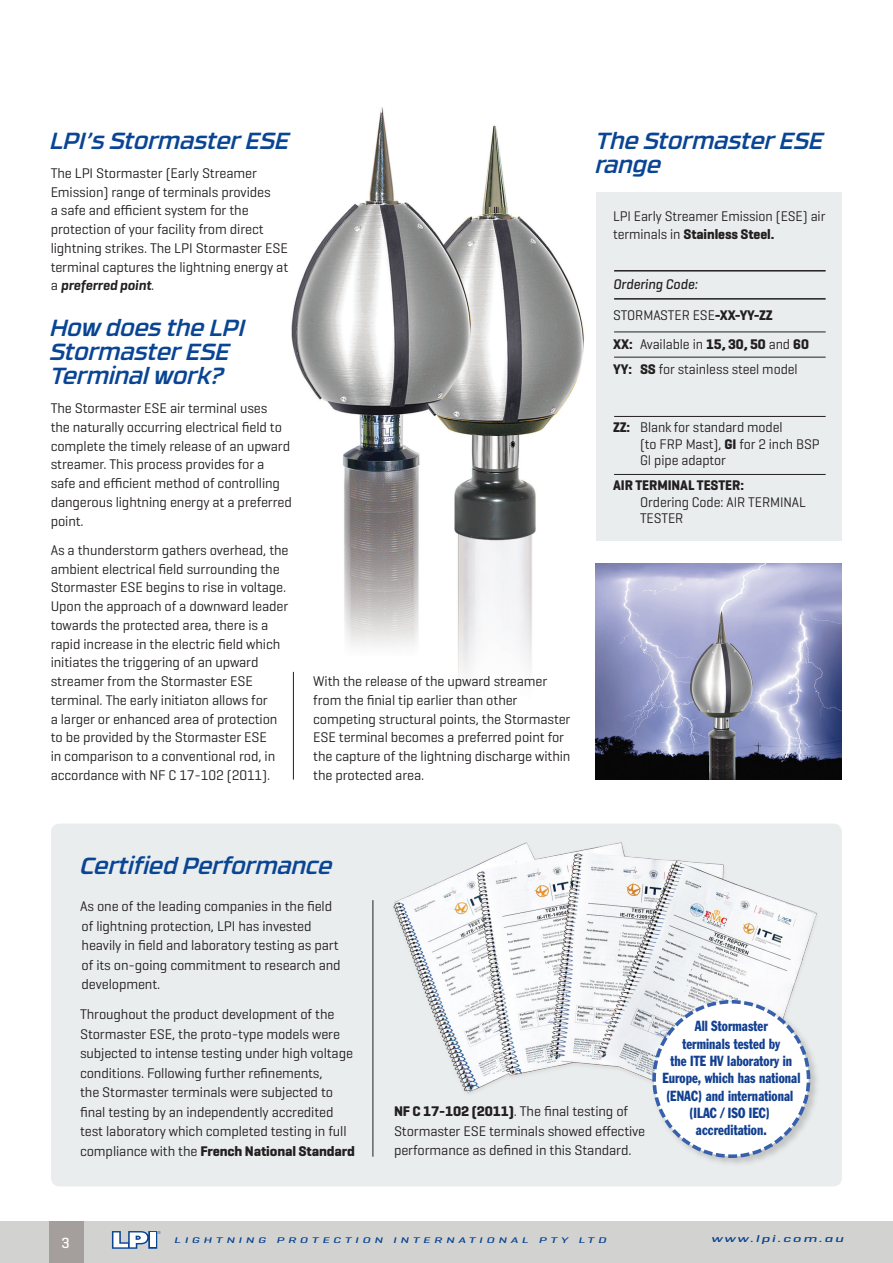
<style>
.page{position:relative;width:893px;height:1263px;background:#fff}
.page>*{position:absolute;margin:0;border:0;box-sizing:border-box;transform-origin:0 0}
.t1{font:23.25px/24px "RB No 3.1 Medium Italic RB No 3.1 Medium.vfb";color:#094594}
.t2{font:500 15px "Geogrotesque";color:#fff}
.t3{font:condensed 14.4px/17.2px "Franklin Gothic";letter-spacing:.005em;color:#123f90;text-align:center;scale:.87 1}
.t4{font:14.25px/18.8px "Geogrotesque";letter-spacing:-.01em;color:#231f20}
.t5{font:700 14.25px "Geogrotesque";letter-spacing:-.005em;color:#231f20}
.t6{font:italic 500 14.25px "Geogrotesque";letter-spacing:-.005em;color:#231f20}
.t7{font:italic 500 9.9px "Geogrotesque";letter-spacing:.1em;color:#094491;scale:1.7 1}
.t8{font:italic 500 8.4px "Geogrotesque";letter-spacing:.25em;color:#094491;scale:1.7 1}
.s1{font-weight:600;font-style:italic}
.s2{font-weight:700}
</style>
<div class="page">
<img style="left:291px;top:108px;width:294px;height:597px">
<div style="left:51px;top:823px;width:791px;height:363px;background:#eaeded;border-radius:9px"></div>
<div style="left:596px;top:193px;width:246px;height:348px;background:#eaeded"></div>
<hr style="left:614px;top:270px;width:212px;height:2px;background:#231f20">
<hr style="left:614px;top:332px;width:212px;height:1px;background:#231f20">
<hr style="left:614px;top:357px;width:212px;height:1px;background:#231f20">
<hr style="left:614px;top:416px;width:212px;height:1px;background:#231f20">
<hr style="left:614px;top:474px;width:212px;height:1px;background:#231f20">
<hr style="left:614px;top:298px;width:212px;height:2px;background:#231f20">
<div style="left:0;top:1221px;width:893px;height:42px;background:#d2d3d1"></div>
<div style="left:50px;top:1221px;width:34px;height:42px;background:#a49e9d"></div>
<svg style="left:112px;top:1231px;width:49px;height:18px"></svg>
<img style="left:393px;top:842px;width:424px;height:251px">
<hr style="left:373px;top:900px;width:1px;height:257px;background:#231f20">
<hr style="left:293px;top:672px;width:1px;height:108px;background:#231f20">
<img style="left:595px;top:563px;width:247px;height:217px">
<img style="left:649px;top:996px;width:168px;height:168px">
<div style="left:654px;top:1002px;width:155px;height:154px;background:#fff;border-radius:50%"></div>
<div style="left:652px;top:1000px;width:158px;height:158px;border:4px dashed #3660ad;border-radius:50%"></div>
<p class="t1" style="left:51px;top:127px;width:241px">LPI’s Stormaster ESE</p>
<p class="t4" style="left:51px;top:163px;width:208px">The LPI Stormaster (Early Streamer</p>
<p class="t4" style="left:51px;top:182px;width:239px">Emission) range of terminals provides<br>a safe and efficient system for the protection of your facility from direct lightning strikes. The LPI Stormaster ESE terminal captures the lightning energy at a <span class="s1">preferred point</span>.</p>
<p class="t1" style="left:51px;top:314px;width:196px">How does the LPI<br>Stormaster ESE<br>Terminal work?</p>
<p class="t4" style="left:51px;top:398px;width:243px">The Stormaster ESE air terminal uses<br>the naturally occurring electrical field to complete the timely release of an upward streamer. This process provides for a safe and efficient method of controlling dangerous lightning energy at a preferred point.</p>
<p class="t4" style="left:51px;top:540px;width:239px">As a thunderstorm gathers overhead, the ambient electrical field surrounding the Stormaster ESE begins to rise in voltage.<br>Upon the approach of a downward leader towards the protected area, there is a rapid increase in the electric field which initiates the triggering of an upward streamer from the Stormaster ESE terminal. The early initiaton allows for<br>a larger or enhanced area of protection to be provided by the Stormaster ESE<br>in comparison to a conventional rod, in accordance with NF C 17-102 (2011).</p>
<p class="t4" style="left:313px;top:671px;width:259px">With the release of the upward streamer from the finial tip earlier than other competing structural points, the Stormaster ESE terminal becomes a preferred point for the capture of the lightning discharge within the protected area.</p>
<p class="t1" style="left:596px;top:127px;width:230px">The Stormaster ESE range</p>
<p class="t4" style="left:613px;top:207px;width:214px;line-height:17.2px">LPI Early Streamer Emission (ESE) air terminals in <span class="s2">Stainless Steel.</span></p>
<p class="t6" style="left:613px;top:275px;width:86px">Ordering Code:</p>
<p class="t4" style="left:613px;top:305px;width:161px">STORMASTER ESE<span class="s2">-XX-YY-ZZ</span></p>
<p class="t4" style="left:613px;top:334px;width:197px"><span class="s2">XX:</span> Available in <span class="s2">15, 30, 50</span> and <span class="s2">60</span></p>
<p class="t4" style="left:613px;top:359px;width:186px"><span class="s2">YY: SS</span> for stainless steel model</p>
<p class="t4" style="left:613px;top:417px;width:171px"><span class="s2">ZZ:</span> Blank for standard model</p>
<p class="t4" style="left:640px;top:435px;width:181px;line-height:16.5px">(to FRP Mast), <span class="s2">GI</span> for 2 inch BSP<br>GI pipe adaptor</p>
<p class="t5" style="left:613px;top:476px;width:133px">AIR TERMINAL TESTER:</p>
<p class="t4" style="left:640px;top:493px;width:167px;line-height:16.5px">Ordering Code: AIR TERMINAL<br>TESTER</p>
<p class="t1" style="left:81px;top:852px;width:254px">Certified Performance</p>
<p class="t4" style="left:80px;top:896px;width:262px;line-height:19.5px">As one of the leading companies in the field of lightning protection, LPI has invested heavily in field and laboratory testing as part of its on-going commitment to research and development.</p>
<p class="t4" style="left:80px;top:1004px;width:276px;line-height:19.5px">Throughout the product development of the Stormaster ESE, the proto-type models were subjected to intense testing under high voltage conditions. Following further refinements,<br>the Stormaster terminals were subjected to final testing by an independently accredited test laboratory which completed testing in full compliance with the <span class="s2">French National Standard</span></p>
<p class="t4" style="left:394px;top:1101px;width:253px;line-height:19.5px"><span class="s2">NF C 17-102 (2011)</span>. The final testing of<br>Stormaster ESE terminals showed effective performance as defined in this Standard.</p>
<p class="t3" style="left:662px;top:1017px;width:160px">All Stormaster<br>terminals tested by<br>the ITE HV laboratory in<br>Europe, which has national (ENAC) and international (ILAC / ISO IEC) accreditation.</p>
<p class="t2" style="left:62px;top:1233px;width:10px">3</p>
<p class="t8" style="left:174px;top:1235px;width:256px">LIGHTNING PROTECTION INTERNATIONAL PTY LTD</p>
<p class="t7" style="left:711px;top:1233px;width:79px">www.lpi.com.au</p>
</div>
